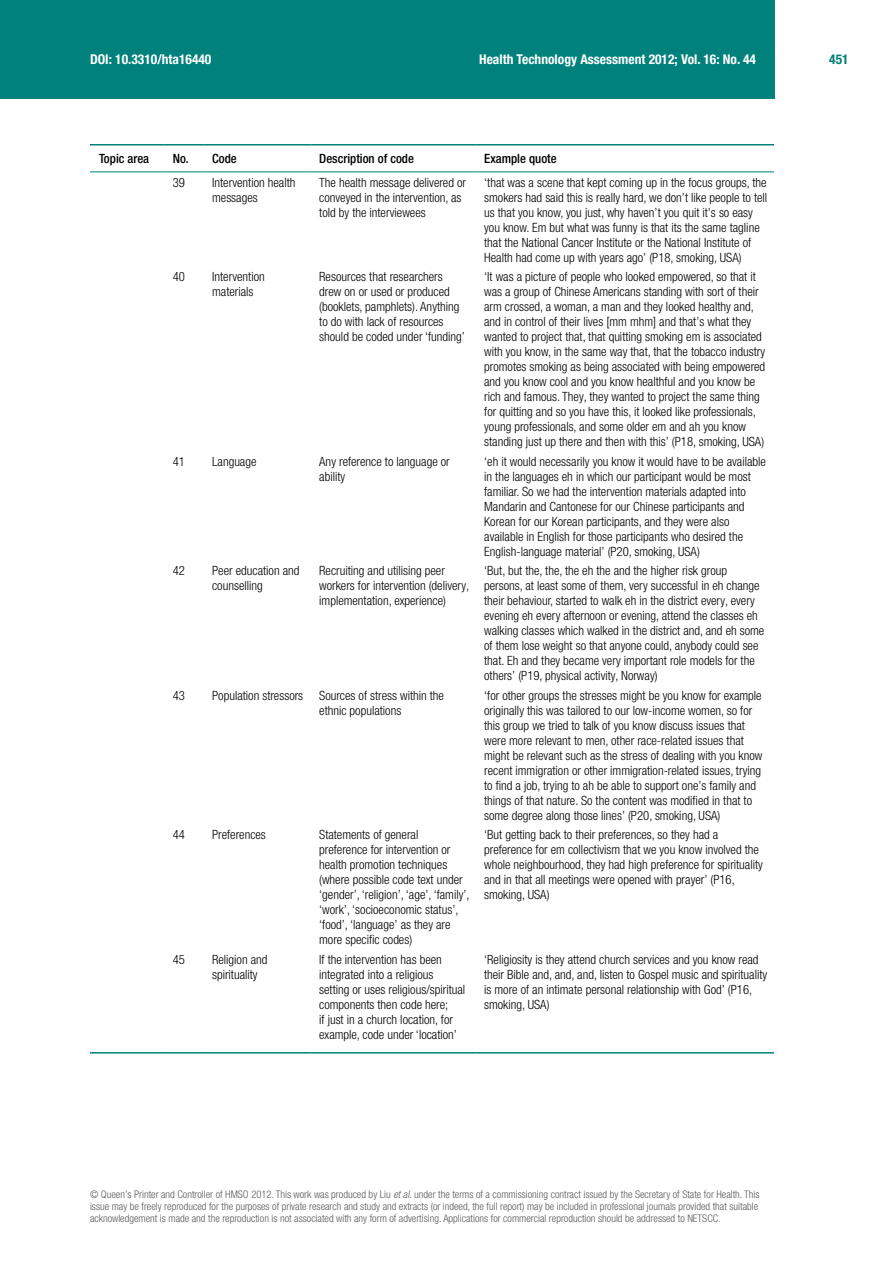
<style>
.page{position:relative;width:893px;height:1263px;background:#fff}
.page>*{position:absolute;margin:0;border:0;box-sizing:border-box;transform-origin:0 0}
.t1{font:700 condensed 13.5px "Helvetica Neue LT Pro";color:#fff}
.t2{font:700 condensed 13.5px "Helvetica Neue LT Pro";color:#00817b}
.t3{font:300 condensed 12.75px/15px "Helvetica Neue LT Pro";color:#000}
.t4{font:500 condensed 12.75px "Helvetica Neue LT Pro";color:#000}
.t5{font:300 condensed 10.5px/12px "Helvetica Neue LT Pro";color:#58595b;text-align:justify}
.s1{font-style:italic}
</style>
<div class="page">
<div style="left:0;top:0;width:774px;height:99px;background:#00817b"></div>
<hr style="left:90px;top:144px;width:74px;height:2px;background:#00817b">
<hr style="left:164px;top:144px;width:39px;height:2px;background:#00817b">
<hr style="left:203px;top:144px;width:107px;height:2px;background:#00817b">
<hr style="left:310px;top:144px;width:165px;height:2px;background:#00817b">
<hr style="left:475px;top:144px;width:299px;height:2px;background:#00817b">
<hr style="left:90px;top:171px;width:74px;height:1px;background:#00817b">
<hr style="left:164px;top:171px;width:39px;height:1px;background:#00817b">
<hr style="left:203px;top:171px;width:107px;height:1px;background:#00817b">
<hr style="left:310px;top:171px;width:165px;height:1px;background:#00817b">
<hr style="left:475px;top:171px;width:299px;height:1px;background:#00817b">
<hr style="left:90px;top:1052px;width:74px;height:1px;background:#00817b">
<hr style="left:164px;top:1052px;width:39px;height:1px;background:#00817b">
<hr style="left:203px;top:1052px;width:107px;height:1px;background:#00817b">
<hr style="left:310px;top:1052px;width:165px;height:1px;background:#00817b">
<hr style="left:475px;top:1052px;width:299px;height:1px;background:#00817b">
<p class="t1" style="left:90px;top:51px;width:123px">DOI: 10.3310/hta16440</p>
<p class="t1" style="left:479px;top:51px;width:278px">Health Technology Assessment 2012; Vol. 16: No. 44</p>
<p class="t2" style="left:829px;top:51px;width:21px">451</p>
<p class="t4" style="left:99px;top:151px;width:52px">Topic area</p>
<p class="t4" style="left:173px;top:151px;width:65px">No. Code</p>
<p class="t4" style="left:319px;top:151px;width:96px">Description of code</p>
<p class="t4" style="left:484px;top:151px;width:74px">Example quote</p>
<p class="t3" style="left:173px;top:175px;width:14px">39</p>
<p class="t3" style="left:212px;top:175px;width:85px">Intervention health messages</p>
<p class="t3" style="left:319px;top:175px;width:148px">The health message delivered or conveyed in the intervention, as told by the interviewees</p>
<p class="t3" style="left:484px;top:175px;width:285px">‘that was a scene that kept coming up in the focus groups, the smokers had said this is really hard, we don’t like people to tell us that you know, you just, why haven’t you quit it’s so easy you know. Em but what was funny is that its the same tagline that the National Cancer Institute or the National Institute of Health had come up with years ago’ (P18, smoking, USA)</p>
<p class="t3" style="left:173px;top:269px;width:14px">40</p>
<p class="t3" style="left:212px;top:269px;width:54px">Intervention materials</p>
<p class="t3" style="left:319px;top:269px;width:147px">Resources that researchers drew on or used or produced (booklets, pamphlets). Anything to do with lack of resources should be coded under ‘funding’</p>
<p class="t3" style="left:484px;top:269px;width:283px">‘It was a picture of people who looked empowered, so that it was a group of Chinese Americans standing with sort of their arm crossed, a woman, a man and they looked healthy and, and in control of their lives [mm mhm] and that’s what they wanted to project that, that quitting smoking em is associated with you know, in the same way that, that the tobacco industry promotes smoking as being associated with being empowered and you know cool and you know healthful and you know be rich and famous. They, they wanted to project the same thing for quitting and so you have this, it looked like professionals, young professionals, and some older em and ah you know standing just up there and then with this’ (P18, smoking, USA)</p>
<p class="t3" style="left:173px;top:454px;width:14px">41</p>
<p class="t3" style="left:212px;top:454px;width:46px">Language</p>
<p class="t3" style="left:319px;top:454px;width:132px">Any reference to language or ability</p>
<p class="t3" style="left:484px;top:454px;width:283px">‘eh it would necessarily you know it would have to be available in the languages eh in which our participant would be most familiar. So we had the intervention materials adapted into Mandarin and Cantonese for our Chinese participants and Korean for our Korean participants, and they were also available in English for those participants who desired the English-language material’ (P20, smoking, USA)</p>
<p class="t3" style="left:173px;top:563px;width:14px">42</p>
<p class="t3" style="left:212px;top:563px;width:89px">Peer education and counselling</p>
<p class="t3" style="left:319px;top:563px;width:151px">Recruiting and utilising peer workers for intervention (delivery, implementation, experience)</p>
<p class="t3" style="left:484px;top:563px;width:282px">‘But, but the, the, the eh the and the higher risk group persons, at least some of them, very successful in eh change their behaviour, started to walk eh in the district every, every evening eh every afternoon or evening, attend the classes eh walking classes which walked in the district and, and eh some of them lose weight so that anyone could, anybody could see that. Eh and they became very important role models for the others’ (P19, physical activity, Norway)</p>
<p class="t3" style="left:173px;top:688px;width:14px">43</p>
<p class="t3" style="left:212px;top:688px;width:93px">Population stressors</p>
<p class="t3" style="left:319px;top:688px;width:126px">Sources of stress within the ethnic populations</p>
<p class="t3" style="left:484px;top:688px;width:280px">‘for other groups the stresses might be you know for example originally this was tailored to our low-income women, so for this group we tried to talk of you know discuss issues that were more relevant to men, other race-related issues that might be relevant such as the stress of dealing with you know recent immigration or other immigration-related issues, trying to find a job, trying to ah be able to support one’s family and things of that nature. So the content was modified in that to some degree along those lines’ (P20, smoking, USA)</p>
<p class="t3" style="left:173px;top:827px;width:14px">44</p>
<p class="t3" style="left:212px;top:827px;width:55px">Preferences</p>
<p class="t3" style="left:319px;top:827px;width:152px">Statements of general preference for intervention or health promotion techniques (where possible code text under ‘gender’, ‘religion’, ‘age’, ‘family’, ‘work’, ‘socioeconomic status’, ‘food’, ‘language’ as they are more specific codes)</p>
<p class="t3" style="left:484px;top:827px;width:280px">‘But getting back to their preferences, so they had a preference for em collectivism that we you know involved the whole neighbourhood, they had high preference for spirituality and in that all meetings were opened with prayer’ (P16, smoking, USA)</p>
<p class="t3" style="left:173px;top:952px;width:14px">45</p>
<p class="t3" style="left:212px;top:952px;width:57px">Religion and spirituality</p>
<p class="t3" style="left:319px;top:952px;width:148px">If the intervention has been integrated into a religious setting or uses religious/spiritual components then code here;<br>if just in a church location, for example, code under ‘location’</p>
<p class="t3" style="left:484px;top:952px;width:284px">‘Religiosity is they attend church services and you know read their Bible and, and, and, listen to Gospel music and spirituality is more of an intimate personal relationship with God’ (P16, smoking, USA)</p>
<p class="t5" style="left:90px;top:1189px;width:671px">© Queen’s Printer and Controller of HMSO 2012. This work was produced by Liu <span class="s1">et al.</span> under the terms of a commissioning contract issued by the Secretary of State for Health. This issue may be freely reproduced for the purposes of private research and study and extracts (or indeed, the full report) may be included in professional journals provided that suitable acknowledgement is made and the reproduction is not associated with any form of advertising. Applications for commercial reproduction should be addressed to NETSCC.</p>
</div>
